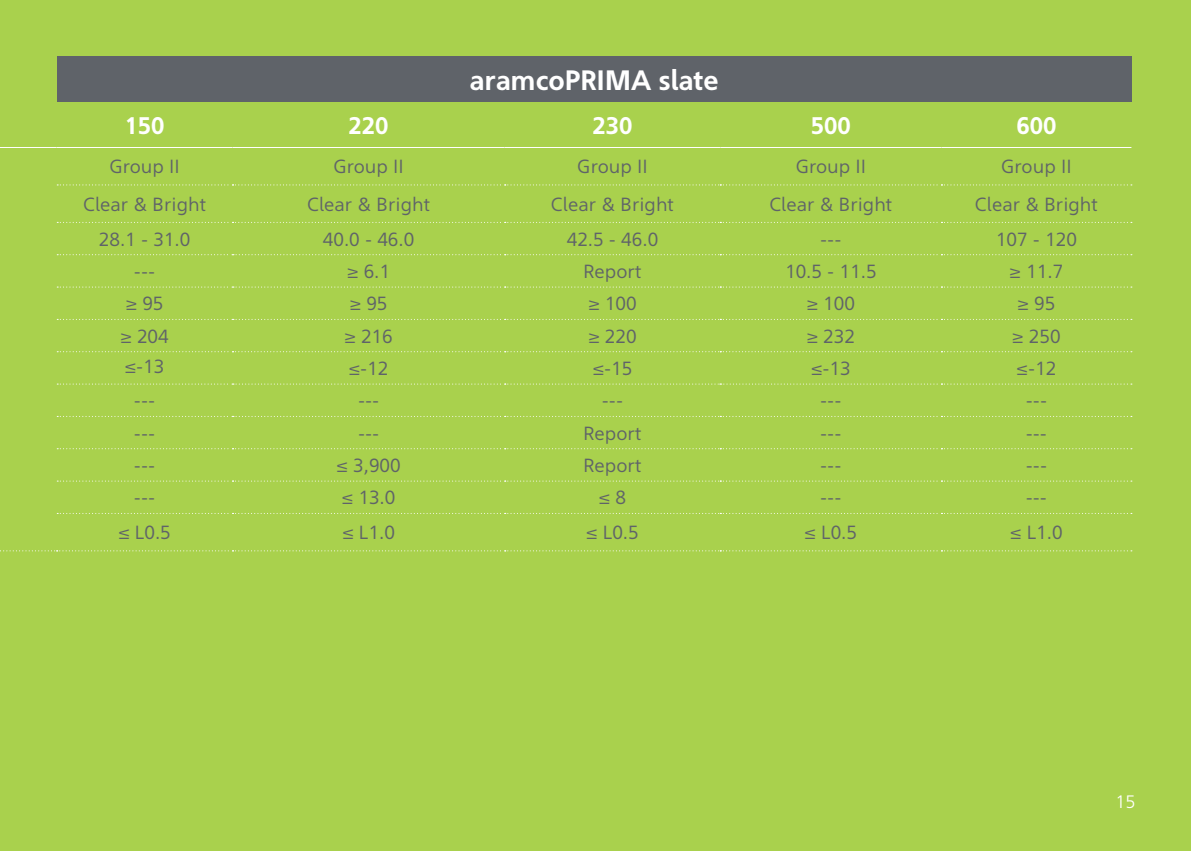
<style>
.page{position:relative;width:1191px;height:851px;background:#fff}
.page>*{position:absolute;margin:0;border:0;box-sizing:border-box;transform-origin:0 0}
.t1{font:700 28px "Ghawar";color:#fff}
.t2{font:700 24px "Ghawar";color:#fff}
.t3{font:19px "Ghawar";color:#5f6369}
.t4{font:300 18px "Frutiger LT Std";color:#fff}
</style>
<div class="page">
<div style="left:0;top:0;width:1191px;height:850px;background:#a9d14d"></div>
<div style="left:57px;top:57px;width:1074px;height:45px;background:#5f6369"></div>
<svg style="left:57px;top:222px;width:1075px;height:1px"></svg>
<svg style="left:57px;top:254px;width:1075px;height:1px"></svg>
<svg style="left:57px;top:286px;width:1075px;height:1px"></svg>
<svg style="left:57px;top:319px;width:1075px;height:1px"></svg>
<svg style="left:57px;top:351px;width:1075px;height:1px"></svg>
<svg style="left:57px;top:383px;width:1075px;height:1px"></svg>
<svg style="left:57px;top:416px;width:1075px;height:1px"></svg>
<svg style="left:57px;top:448px;width:1075px;height:1px"></svg>
<svg style="left:57px;top:480px;width:1075px;height:1px"></svg>
<svg style="left:57px;top:513px;width:1075px;height:1px"></svg>
<svg style="left:0;top:550px;width:1132px;height:1px"></svg>
<hr style="left:0;top:147px;width:57px;height:1px;background:#fff">
<hr style="left:57px;top:147px;width:175px;height:1px;background:#fff">
<hr style="left:232px;top:147px;width:273px;height:1px;background:#fff">
<hr style="left:505px;top:147px;width:215px;height:1px;background:#fff">
<hr style="left:720px;top:147px;width:221px;height:1px;background:#fff">
<hr style="left:941px;top:147px;width:190px;height:1px;background:#fff">
<svg style="left:57px;top:184px;width:1075px;height:1px"></svg>
<h1 class="t1" style="left:469px;top:63px;width:250px">aramcoPRIMA slate</h1>
<p class="t2" style="left:125px;top:111px;width:42px">150</p>
<p class="t2" style="left:348px;top:111px;width:42px">220</p>
<p class="t2" style="left:592px;top:111px;width:42px">230</p>
<p class="t2" style="left:811px;top:111px;width:42px">500</p>
<p class="t2" style="left:1016px;top:111px;width:42px">600</p>
<p class="t3" style="left:109px;top:155px;width:72px">Group II</p>
<p class="t3" style="left:333px;top:155px;width:72px">Group II</p>
<p class="t3" style="left:577px;top:155px;width:72px">Group II</p>
<p class="t3" style="left:795px;top:155px;width:72px">Group II</p>
<p class="t3" style="left:1001px;top:155px;width:72px">Group II</p>
<p class="t3" style="left:83px;top:193px;width:125px">Clear &amp; Bright</p>
<p class="t3" style="left:307px;top:193px;width:125px">Clear &amp; Bright</p>
<p class="t3" style="left:551px;top:193px;width:125px">Clear &amp; Bright</p>
<p class="t3" style="left:769px;top:193px;width:125px">Clear &amp; Bright</p>
<p class="t3" style="left:975px;top:193px;width:125px">Clear &amp; Bright</p>
<p class="t3" style="left:99px;top:227px;width:93px">28.1 - 31.0</p>
<p class="t3" style="left:323px;top:227px;width:93px">40.0 - 46.0</p>
<p class="t3" style="left:567px;top:227px;width:93px">42.5 - 46.0</p>
<p class="t3" style="left:820px;top:227px;width:23px">---</p>
<p class="t3" style="left:996px;top:227px;width:82px">107 - 120</p>
<p class="t3" style="left:134px;top:260px;width:23px">---</p>
<p class="t3" style="left:347px;top:260px;width:45px">≥ 6.1</p>
<p class="t3" style="left:583px;top:260px;width:60px">Report</p>
<p class="t3" style="left:785px;top:260px;width:93px">10.5 - 11.5</p>
<p class="t3" style="left:1009px;top:260px;width:55px">≥ 11.7</p>
<p class="t3" style="left:126px;top:292px;width:39px">≥ 95</p>
<p class="t3" style="left:350px;top:292px;width:39px">≥ 95</p>
<p class="t3" style="left:588px;top:292px;width:50px">≥ 100</p>
<p class="t3" style="left:806px;top:292px;width:50px">≥ 100</p>
<p class="t3" style="left:1017px;top:292px;width:39px">≥ 95</p>
<p class="t3" style="left:120px;top:324px;width:50px">≥ 204</p>
<p class="t3" style="left:344px;top:324px;width:50px">≥ 216</p>
<p class="t3" style="left:588px;top:324px;width:50px">≥ 220</p>
<p class="t3" style="left:806px;top:324px;width:50px">≥ 232</p>
<p class="t3" style="left:1012px;top:324px;width:50px">≥ 250</p>
<p class="t3" style="left:125px;top:355px;width:41px">≤-13</p>
<p class="t3" style="left:349px;top:357px;width:41px">≤-12</p>
<p class="t3" style="left:592px;top:357px;width:41px">≤-15</p>
<p class="t3" style="left:811px;top:357px;width:41px">≤-13</p>
<p class="t3" style="left:1016px;top:357px;width:41px">≤-12</p>
<p class="t3" style="left:134px;top:389px;width:23px">---</p>
<p class="t3" style="left:358px;top:389px;width:23px">---</p>
<p class="t3" style="left:602px;top:389px;width:23px">---</p>
<p class="t3" style="left:820px;top:389px;width:23px">---</p>
<p class="t3" style="left:1025px;top:389px;width:23px">---</p>
<p class="t3" style="left:134px;top:421px;width:23px">---</p>
<p class="t3" style="left:358px;top:421px;width:23px">---</p>
<p class="t3" style="left:583px;top:421px;width:60px">Report</p>
<p class="t3" style="left:820px;top:421px;width:23px">---</p>
<p class="t3" style="left:1025px;top:421px;width:23px">---</p>
<p class="t3" style="left:134px;top:454px;width:23px">---</p>
<p class="t3" style="left:336px;top:454px;width:66px">≤ 3,900</p>
<p class="t3" style="left:583px;top:454px;width:60px">Report</p>
<p class="t3" style="left:820px;top:454px;width:23px">---</p>
<p class="t3" style="left:1025px;top:454px;width:23px">---</p>
<p class="t3" style="left:134px;top:486px;width:23px">---</p>
<p class="t3" style="left:342px;top:486px;width:55px">≤ 13.0</p>
<p class="t3" style="left:599px;top:486px;width:29px">≤ 8</p>
<p class="t3" style="left:820px;top:486px;width:23px">---</p>
<p class="t3" style="left:1025px;top:486px;width:23px">---</p>
<p class="t3" style="left:118px;top:521px;width:54px">≤ L0.5</p>
<p class="t3" style="left:342px;top:521px;width:54px">≤ L1.0</p>
<p class="t3" style="left:586px;top:521px;width:54px">≤ L0.5</p>
<p class="t3" style="left:804px;top:521px;width:54px">≤ L0.5</p>
<p class="t3" style="left:1010px;top:521px;width:54px">≤ L1.0</p>
<p class="t4" style="left:1115px;top:791px;width:22px">15</p>
</div>
